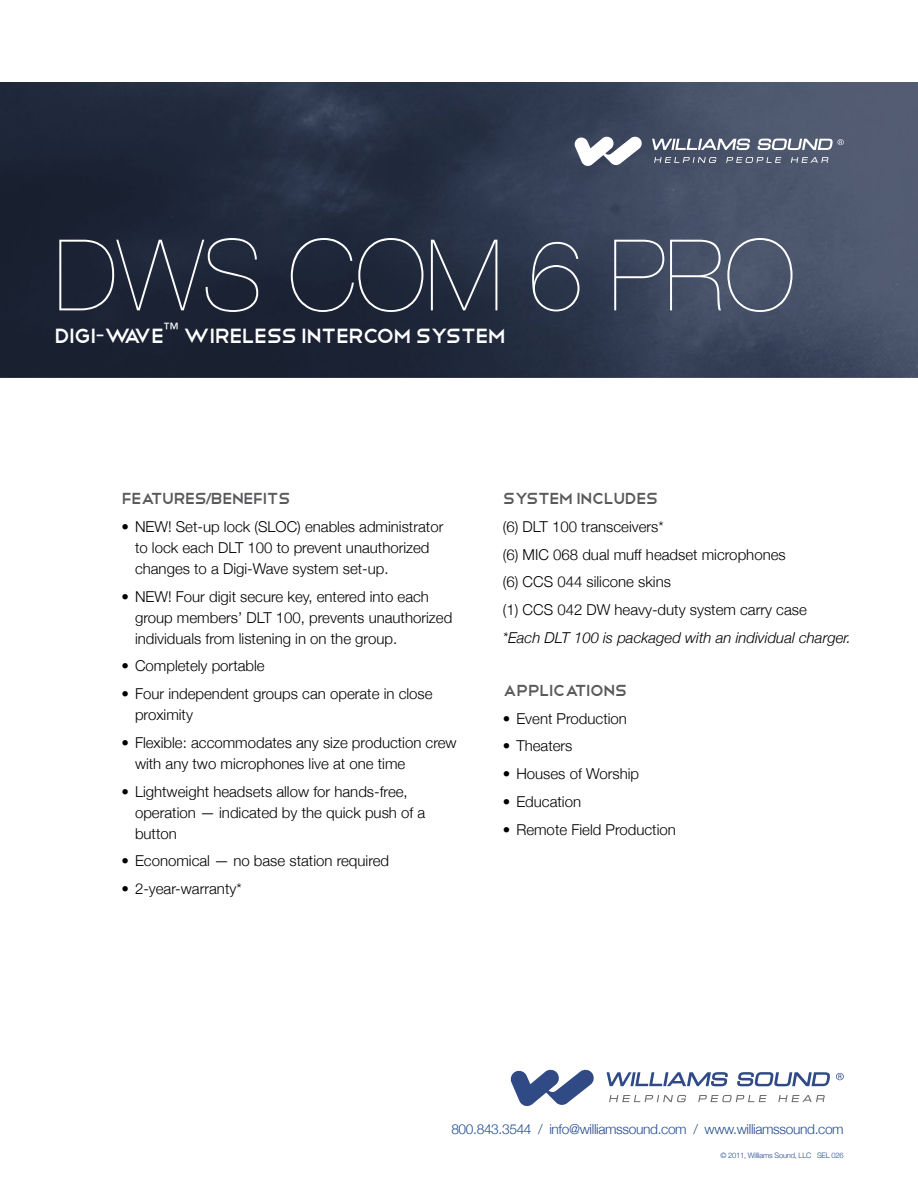
<style>
.page{position:relative;width:918px;height:1188px;background:#fff}
.page>*{position:absolute;margin:0;border:0;box-sizing:border-box;transform-origin:0 0}
.t1{font:200 99px "Helvetica Neue";letter-spacing:-.01em;color:#fff}
.title2{font:27px "Telegrafico";letter-spacing:-.05em;color:#fff}
.head1{font:21px "Telegrafico";letter-spacing:-.05em;color:#59595b}
.body{font:300 15px/21px "Helvetica Neue";color:#000}
.body-2{font:italic 300 15px "Helvetica Neue";color:#000}
.t2{font:300 13.8px "Helvetica Neue";letter-spacing:-.025em;color:#234b8d}
.t3{font:300 7.5px "Helvetica Neue";letter-spacing:-.025em;color:#234b8d}
.s1{font-family:"Helvetica Neue";font-weight:300}
.s2{font-family:"Helvetica Neue";font-weight:500;font-size:15px}
</style>
<div class="page">
<svg style="left:609px;top:1095px;width:77px;height:7px"></svg>
<svg style="left:698px;top:1095px;width:69px;height:7px"></svg>
<svg style="left:778px;top:1095px;width:47px;height:7px"></svg>
<svg style="left:607px;top:1072px;width:121px;height:14px"></svg>
<svg style="left:737px;top:1072px;width:93px;height:14px"></svg>
<svg style="left:510px;top:1069px;width:84px;height:37px"></svg>
<svg style="left:836px;top:1073px;width:8px;height:7px"></svg>
<img style="left:0;top:82px;width:918px;height:296px">
<svg style="left:654px;top:157px;width:62px;height:6px"></svg>
<svg style="left:726px;top:157px;width:55px;height:6px"></svg>
<svg style="left:791px;top:157px;width:37px;height:6px"></svg>
<svg style="left:652px;top:139px;width:98px;height:11px"></svg>
<svg style="left:574px;top:136px;width:69px;height:30px"></svg>
<svg style="left:757px;top:139px;width:87px;height:11px"></svg>
<p class="t1" style="left:54px;top:218px;width:743px">DWS COM 6 PRO</p>
<p class="title2" style="left:54px;top:318px;width:454px">Digi<span class="s1">-</span>Wave<sup>™</sup> Wireless Intercom System</p>
<p class="head1" style="left:122px;top:485px;width:171px">Features<span class="s2">/</span>Benefits</p>
<p class="body" style="left:135px;top:516px;width:310px;text-indent:-14px">• NEW! Set-up lock (SLOC) enables administrator to lock each DLT 100 to prevent unauthorized changes to a Digi-Wave system set-up.</p>
<p class="body" style="left:135px;top:586px;width:319px;text-indent:-14px">• NEW! Four digit secure key, entered into each group members’ DLT 100, prevents unauthorized individuals from listening in on the group.</p>
<p class="body" style="left:122px;top:655px;width:145px">• Completely portable</p>
<p class="body" style="left:135px;top:683px;width:299px;text-indent:-14px">• Four independent groups can operate in close proximity</p>
<p class="body" style="left:135px;top:732px;width:323px;text-indent:-14px">• Flexible: accommodates any size production crew with any two microphones live at one time</p>
<p class="body" style="left:135px;top:781px;width:292px;text-indent:-14px">• Lightweight headsets allow for hands-free, operation — indicated by the quick push of a button</p>
<p class="body" style="left:122px;top:850px;width:269px">• Economical — no base station required</p>
<p class="body" style="left:122px;top:878px;width:122px">• 2-year-warranty*</p>
<p class="head1" style="left:503px;top:485px;width:157px">System Includes</p>
<p class="body" style="left:503px;top:516px;width:162px">(6) DLT 100 transceivers*</p>
<p class="body" style="left:503px;top:544px;width:284px">(6) MIC 068 dual muff headset microphones</p>
<p class="body" style="left:503px;top:571px;width:170px">(6) CCS 044 silicone skins</p>
<p class="body" style="left:503px;top:599px;width:305px">(1) CCS 042 DW heavy-duty system carry case</p>
<p class="body-2" style="left:503px;top:629px;width:350px">*Each DLT 100 is packaged with an individual charger.</p>
<p class="head1" style="left:503px;top:676px;width:126px">Applications</p>
<p class="body" style="left:503px;top:707px;width:126px">• Event Production</p>
<p class="body" style="left:503px;top:735px;width:71px">• Theaters</p>
<p class="body" style="left:503px;top:763px;width:138px">• Houses of Worship</p>
<p class="body" style="left:503px;top:791px;width:80px">• Education</p>
<p class="body" style="left:503px;top:818px;width:174px">• Remote Field Production</p>
<p class="t2" style="left:451px;top:1120px;width:394px">800.843.3544 / info@williamssound.com / www.williamssound.com</p>
<p class="t3" style="left:720px;top:1151px;width:125px">© 2011, Williams Sound, LLC SEL 026</p>
</div>
